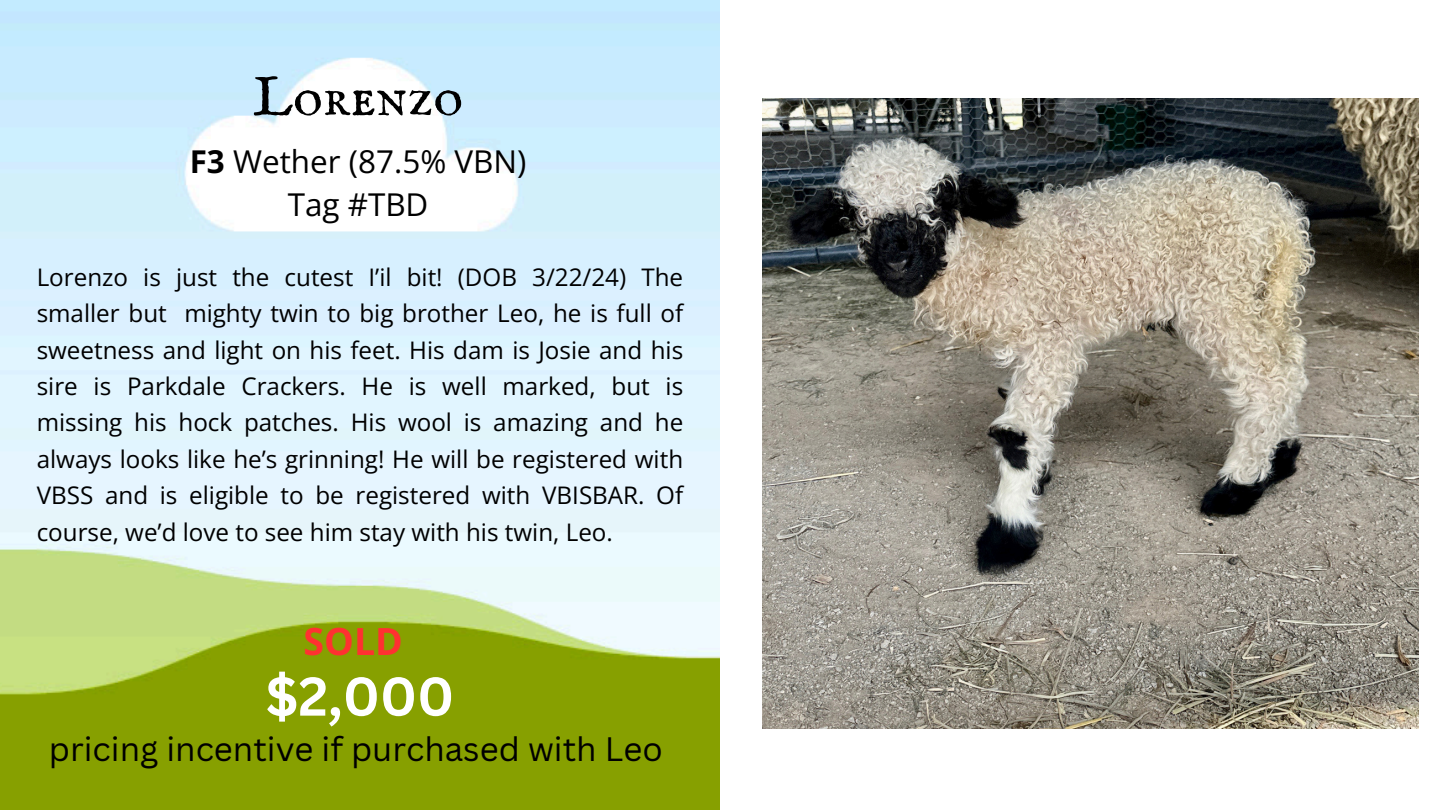
<style>
.page{position:relative;width:1440px;height:810px;background:#fff}
.page>*{position:absolute;margin:0;border:0;box-sizing:border-box;transform-origin:0 0}
.t1{font:56.2px "IM FELL English SC";color:#000}
.t2{font:700 53.3px "Canva Sans";color:#fff}
.t3{font:46.5px "IM FELL English SC";color:#000}
.t4{font:700 37.4px "Open Sans";color:#ff3131}
.t5{font:33px "Canva Sans";color:#000}
.t6{font:31.4px/43.5px "Open Sans";color:#000;text-align:center}
.t7{font:24.2px/36.3px "Open Sans";color:#000;text-align:justify}
.s1{font-weight:700}
</style>
<div class="page">
<img style="left:0;top:0;width:720px;height:810px">
<img style="left:763px;top:98px;width:655px;height:631px">
<p class="t1" style="left:253px;top:64px;width:212px">Lorenzo</p>
<p class="t6" style="left:190px;top:139px;width:338px"><span class="s1">F3</span> Wether (87.5% VBN)<br>Tag #TBD</p>
<h4 class="t3" style="left:244px;top:151px;width:240px">F3 Wether (</h4>
<h3 class="t7" style="left:37px;top:259px;width:648px">Lorenzo is just the cutest I’il bit! (DOB 3/22/24) The smaller but mighty twin to big brother Leo, he is full of sweetness and light on his feet. His dam is Josie and his sire is Parkdale Crackers. He is well marked, but is missing his hock patches. His wool is amazing and he always looks like he’s grinning! He will be registered with VBSS and is eligible to be registered with VBISBAR. Of course, we’d love to see him stay with his twin, Leo.</h3>
<p class="t4" style="left:304px;top:615px;width:101px">SOLD</p>
<h1 class="t2" style="left:266px;top:659px;width:190px">$2,000</h1>
<h4 class="t5" style="left:49px;top:726px;width:615px">pricing incentive if purchased with Leo</h4>
</div>
